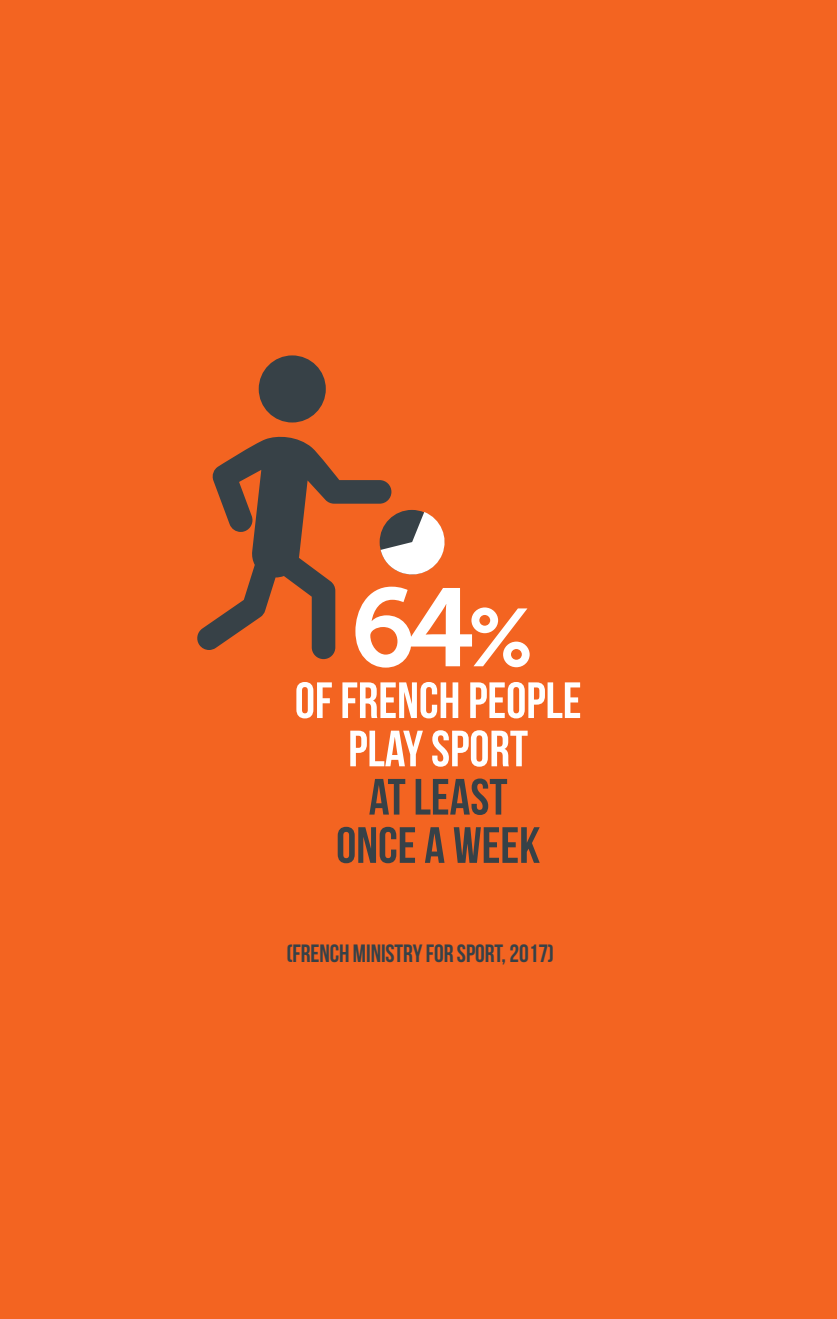
<style>
.page{position:relative;width:837px;height:1319px;background:#fff}
.page>*{position:absolute;margin:0;border:0;box-sizing:border-box;transform-origin:0 0}
.t1{font:110.25px "Museo 700";color:#fff}
.t2{font:51px/48.2px "Bebas Neue";color:#fff;text-align:center}
.t3{font:51px/48.2px "Bebas Neue";color:#374147;text-align:center}
.t4{font:25px "Bebas Neue";letter-spacing:-.005em;color:#374147}
.s1{font-size:81.5px}
</style>
<div class="page">
<div style="left:815px;top:0;width:21px;height:1318px;background:#f36421"></div>
<div style="left:21px;top:0;width:794px;height:1318px;background:#f36421"></div>
<div style="left:258px;top:355px;width:68px;height:67px;background:#374147;border-radius:50%"></div>
<svg style="left:197px;top:436px;width:248px;height:223px"></svg>
<div style="left:0;top:0;width:21px;height:1318px;background:#f36421"></div>
<h1 class="t1" style="left:351px;top:566px;width:184px">64<span class="s1">%</span></h1>
<h2 class="t2" style="left:295px;top:675px;width:288px">OF FRENCH PEOPLE<br>PLAY SPORT</h2>
<h2 class="t3" style="left:336px;top:772px;width:205px">AT LEAST<br>ONCE A WEEK</h2>
<p class="t4" style="left:286px;top:939px;width:269px">(FRENCH MINISTRY FOR SPORT, 2017)</p>
</div>
